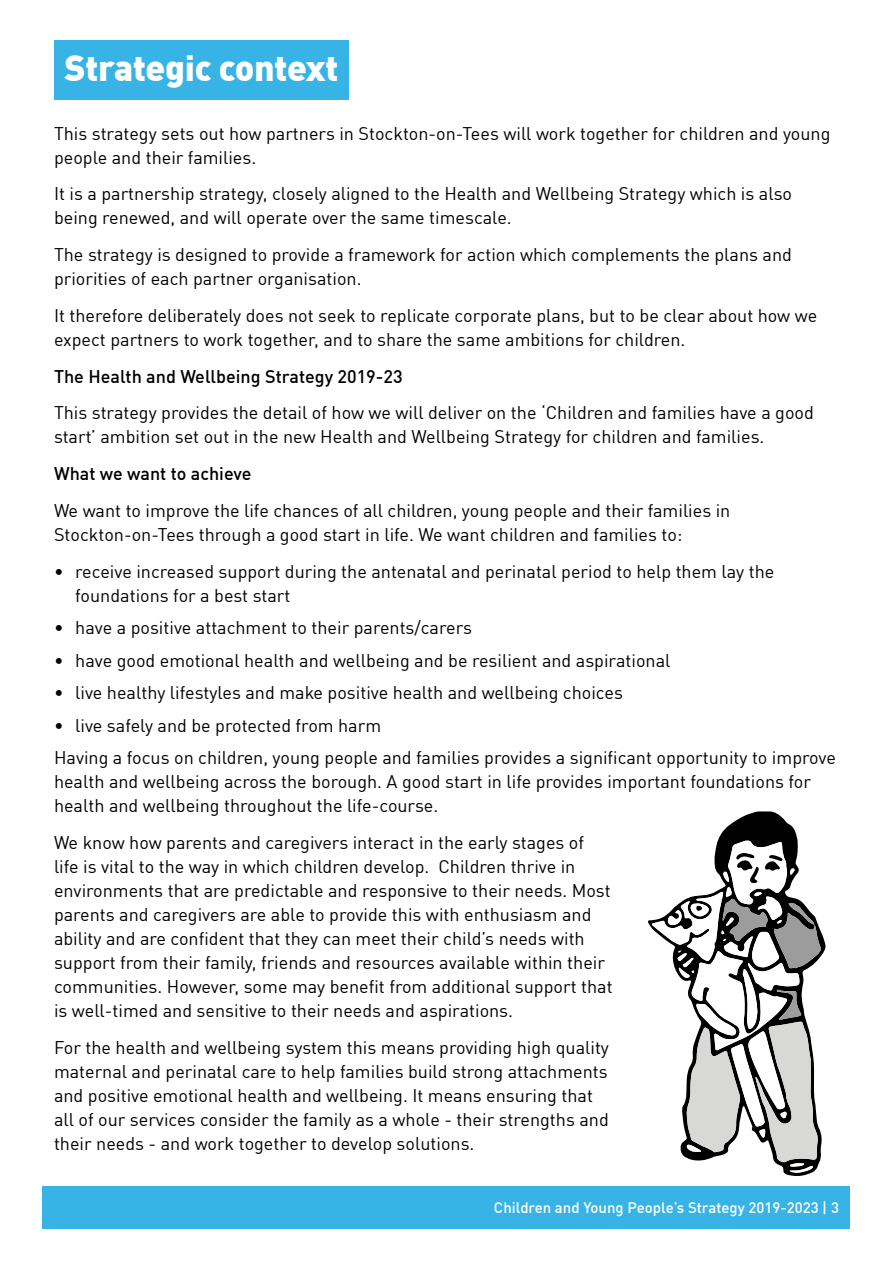
<style>
.page{position:relative;width:893px;height:1263px;background:#fff}
.page>*{position:absolute;margin:0;border:0;box-sizing:border-box;transform-origin:0 0}
.SUB_HEAD{font:900 35.7px "DIN Offc";letter-spacing:-.01em;color:#fff}
.COPY{font:18px/24px "DIN Offc";color:#000}
.Section_Header{font:500 18px "DIN Offc";color:#000}
.t1{font:500 15px "DIN Offc";color:#fff}
</style>
<div class="page">
<div style="left:54px;top:40px;width:295px;height:60px;background:#37b4e5"></div>
<div style="left:43px;top:1187px;width:807px;height:42px;background:#37b4e5"></div>
<svg style="left:648px;top:811px;width:178px;height:365px"></svg>
<svg style="left:652px;top:841px;width:169px;height:332px"></svg>
<p class="SUB_HEAD" style="left:65px;top:44px;width:275px">Strategic context</p>
<p class="COPY" style="left:54px;top:121px;width:778px">This strategy sets out how partners in Stockton-on-Tees will work together for children and young people and their families.</p>
<p class="COPY" style="left:54px;top:182px;width:740px">It is a partnership strategy, closely aligned to the Health and Wellbeing Strategy which is also being renewed, and will operate over the same timescale.</p>
<p class="COPY" style="left:54px;top:242px;width:739px">The strategy is designed to provide a framework for action which complements the plans and priorities of each partner organisation.</p>
<p class="COPY" style="left:54px;top:303px;width:765px">It therefore deliberately does not seek to replicate corporate plans, but to be clear about how we expect partners to work together, and to share the same ambitions for children.</p>
<p class="Section_Header" style="left:54px;top:365px;width:350px">The Health and Wellbeing Strategy 2019-23</p>
<p class="COPY" style="left:54px;top:401px;width:761px">This strategy provides the detail of how we will deliver on the ‘Children and families have a good start’ ambition set out in the new Health and Wellbeing Strategy for children and families.</p>
<p class="Section_Header" style="left:54px;top:462px;width:199px">What we want to achieve</p>
<p class="COPY" style="left:54px;top:498px;width:678px">We want to improve the life chances of all children, young people and their families in<br>Stockton-on-Tees through a good start in life. We want children and families to:</p>
<p class="COPY" style="left:75px;top:559px;width:701px;text-indent:-21px">• receive increased support during the antenatal and perinatal period to help them lay the foundations for a best start</p>
<p class="COPY" style="left:54px;top:615px;width:419px">• have a positive attachment to their parents/carers</p>
<p class="COPY" style="left:54px;top:648px;width:618px">• have good emotional health and wellbeing and be resilient and aspirational</p>
<p class="COPY" style="left:54px;top:680px;width:570px">• live healthy lifestyles and make positive health and wellbeing choices</p>
<p class="COPY" style="left:54px;top:713px;width:329px">• live safely and be protected from harm</p>
<p class="COPY" style="left:54px;top:745px;width:783px">Having a focus on children, young people and families provides a significant opportunity to improve health and wellbeing across the borough. A good start in life provides important foundations for health and wellbeing throughout the life-course.</p>
<p class="COPY" style="left:54px;top:830px;width:560px">We know how parents and caregivers interact in the early stages of life is vital to the way in which children develop. Children thrive in environments that are predictable and responsive to their needs. Most parents and caregivers are able to provide this with enthusiasm and ability and are confident that they can meet their child’s needs with support from their family, friends and resources available within their communities. However, some may benefit from additional support that is well-timed and sensitive to their needs and aspirations.</p>
<p class="COPY" style="left:54px;top:1035px;width:556px">For the health and wellbeing system this means providing high quality maternal and perinatal care to help families build strong attachments and positive emotional health and wellbeing. It means ensuring that all of our services consider the family as a whole - their strengths and their needs - and work together to develop solutions.</p>
<p class="t1" style="left:494px;top:1198px;width:347px">Children and Young People’s Strategy 2019-2023 | 3</p>
</div>
